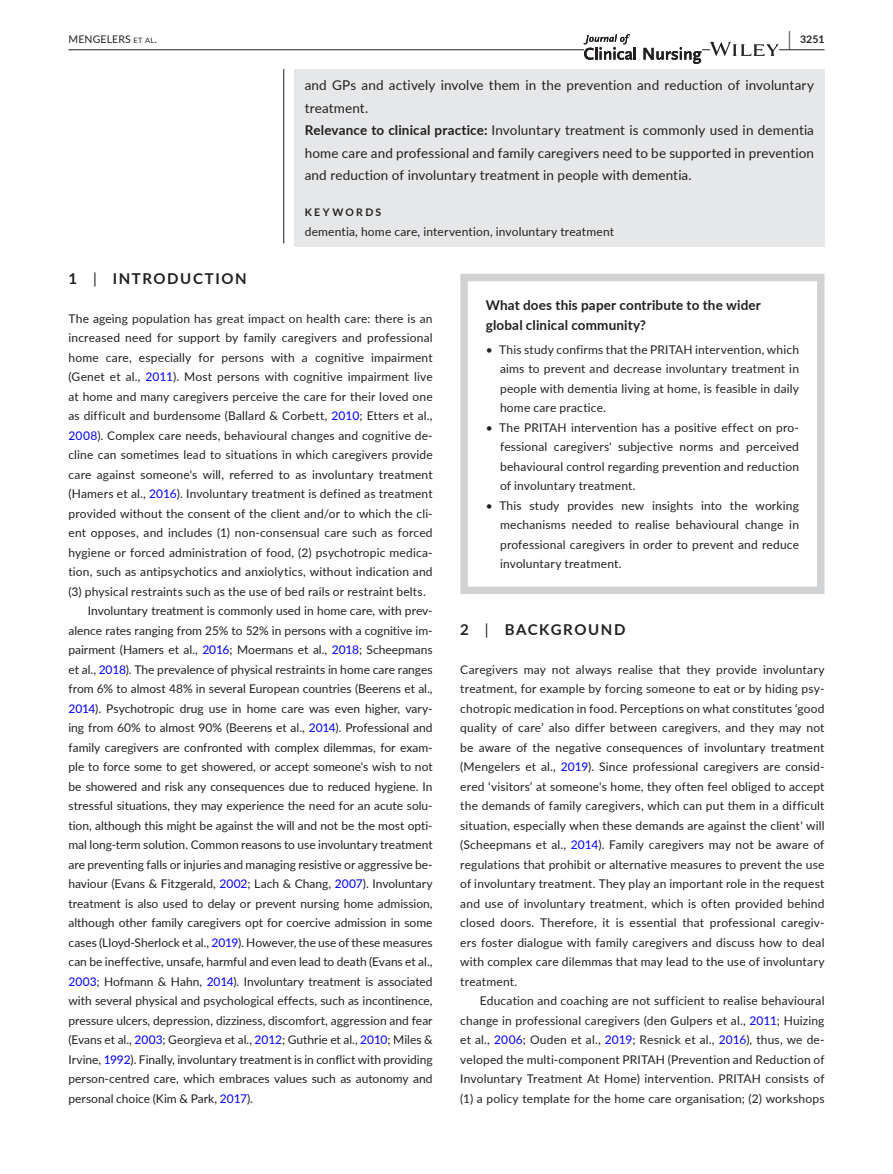
<style>
.page{position:relative;width:893px;height:1174px;background:#fff}
.page>*{position:absolute;margin:0;border:0;box-sizing:border-box;transform-origin:0 0}
.t1{font:700 15px "Lato";letter-spacing:.105em;color:#231f20}
.t2{font:13.5px/22.5px "Lato";letter-spacing:.01em;color:#231f20}
.t3{font:700 13.5px/19.5px "Lato";letter-spacing:.01em;color:#231f20}
.t4{font:12px/19.5px "Lato";letter-spacing:.005em;color:#231f20;text-align:justify}
.t5{font:10.5px "Lato";letter-spacing:.015em;color:#231f20}
.t6{font:700 10.5px "Lato";letter-spacing:.215em;color:#231f20}
.s1{font-size:7.35px}
.s2{font-size:19.5px}
.s3{font-weight:700}
.s4{font-weight:400}
.s5{color:#00f}
</style>
<div class="page">
<hr style="left:68px;top:49px;width:756px;height:1px;background:#231f20">
<div style="left:584px;top:34px;width:117px;height:30px;background:#fff"></div>
<svg style="left:584px;top:34px;width:52px;height:26px"></svg>
<svg style="left:643px;top:47px;width:58px;height:17px"></svg>
<svg style="left:710px;top:42px;width:69px;height:14px"></svg>
<div style="left:294px;top:69px;width:530px;height:177px;background:#e6e7e9"></div>
<hr style="left:283px;top:69px;width:1px;height:174px;background:#231f20">
<div style="left:460px;top:274px;width:364px;height:320px;border:8px solid #d1d2d4"></div>
<p class="t5" style="left:68px;top:31px;width:90px">MENGELERS <span class="s1">et al</span>.</p>
<p class="t6" style="left:789px;top:31px;width:37px"><span class="s2">|</span> 3251</p>
<p class="t2" style="left:305px;top:74px;width:511px">and GPs and actively involve them in the prevention and reduction of involuntary treatment.<br><span class="s3">Relevance to clinical practice:</span> Involuntary treatment is commonly used in dementia home care and professional and family caregivers need to be supported in prevention and reduction of involuntary treatment in people with dementia.</p>
<p class="t6" style="left:305px;top:205px;width:78px">KEYWORDS</p>
<p class="t4" style="left:305px;top:221px;width:311px">dementia, home care, intervention, involuntary treatment</p>
<p class="t1" style="left:68px;top:267px;width:180px">1 <span class="s4">|</span> INTRODUCTION</p>
<p class="t4" style="left:68px;top:308px;width:366px">The ageing population has great impact on health care: there is an</p>
<p class="t4" style="left:68px;top:327px;width:366px">increased need for support by family caregivers and professional</p>
<p class="t4" style="left:68px;top:347px;width:366px">home care, especially for persons with a cognitive impairment</p>
<p class="t4" style="left:68px;top:366px;width:366px">(Genet et al., <span class="s5">2011</span>). Most persons with cognitive impairment live</p>
<p class="t4" style="left:68px;top:386px;width:366px">at home and many caregivers perceive the care for their loved one</p>
<p class="t4" style="left:68px;top:405px;width:366px">as difficult and burdensome (Ballard &amp; Corbett, <span class="s5">2010</span>; Etters et al.,</p>
<p class="t4" style="left:68px;top:425px;width:366px"><span class="s5">2008</span>). Complex care needs, behavioural changes and cognitive de-</p>
<p class="t4" style="left:68px;top:444px;width:366px">cline can sometimes lead to situations in which caregivers provide</p>
<p class="t4" style="left:68px;top:464px;width:366px">care against someone's will, referred to as involuntary treatment</p>
<p class="t4" style="left:68px;top:483px;width:366px">(Hamers et al., <span class="s5">2016</span>). Involuntary treatment is defined as treatment</p>
<p class="t4" style="left:68px;top:503px;width:366px">provided without the consent of the client and/or to which the cli-</p>
<p class="t4" style="left:68px;top:522px;width:366px">ent opposes, and includes (1) non-consensual care such as forced</p>
<p class="t4" style="left:68px;top:542px;width:366px">hygiene or forced administration of food, (2) psychotropic medica-</p>
<p class="t4" style="left:68px;top:561px;width:366px">tion, such as antipsychotics and anxiolytics, without indication and</p>
<p class="t4" style="left:68px;top:581px;width:359px">(3) physical restraints such as the use of bed rails or restraint belts.</p>
<p class="t4" style="left:88px;top:600px;width:346px">Involuntary treatment is commonly used in home care, with prev-</p>
<p class="t4" style="left:68px;top:620px;width:366px">alence rates ranging from 25% to 52% in persons with a cognitive im-</p>
<p class="t4" style="left:68px;top:639px;width:366px">pairment (Hamers et al., <span class="s5">2016</span>; Moermans et al., <span class="s5">2018</span>; Scheepmans</p>
<p class="t4" style="left:68px;top:659px;width:366px">et al., <span class="s5">2018</span>). The prevalence of physical restraints in home care ranges</p>
<p class="t4" style="left:68px;top:678px;width:366px">from 6% to almost 48% in several European countries (Beerens et al.,</p>
<p class="t4" style="left:68px;top:698px;width:366px"><span class="s5">2014</span>). Psychotropic drug use in home care was even higher, vary-</p>
<p class="t4" style="left:68px;top:717px;width:366px">ing from 60% to almost 90% (Beerens et al., <span class="s5">2014</span>). Professional and</p>
<p class="t4" style="left:68px;top:737px;width:366px">family caregivers are confronted with complex dilemmas, for exam-</p>
<p class="t4" style="left:68px;top:756px;width:366px">ple to force some to get showered, or accept someone's wish to not</p>
<p class="t4" style="left:68px;top:776px;width:366px">be showered and risk any consequences due to reduced hygiene. In</p>
<p class="t4" style="left:68px;top:795px;width:366px">stressful situations, they may experience the need for an acute solu-</p>
<p class="t4" style="left:68px;top:815px;width:366px">tion, although this might be against the will and not be the most opti-</p>
<p class="t4" style="left:68px;top:834px;width:366px">mal long-term solution. Common reasons to use involuntary treatment</p>
<p class="t4" style="left:68px;top:854px;width:366px">are preventing falls or injuries and managing resistive or aggressive be-</p>
<p class="t4" style="left:68px;top:873px;width:366px">haviour (Evans &amp; Fitzgerald, <span class="s5">2002</span>; Lach &amp; Chang, <span class="s5">2007</span>). Involuntary</p>
<p class="t4" style="left:68px;top:893px;width:366px">treatment is also used to delay or prevent nursing home admission,</p>
<p class="t4" style="left:68px;top:912px;width:366px">although other family caregivers opt for coercive admission in some</p>
<p class="t4" style="left:68px;top:932px;width:366px">cases (Lloyd-Sherlock et al., <span class="s5">2019</span>). However, the use of these measures</p>
<p class="t4" style="left:68px;top:951px;width:366px">can be ineffective, unsafe, harmful and even lead to death (Evans et al.,</p>
<p class="t4" style="left:68px;top:971px;width:366px"><span class="s5">2003</span>; Hofmann &amp; Hahn, <span class="s5">2014</span>). Involuntary treatment is associated</p>
<p class="t4" style="left:68px;top:990px;width:366px">with several physical and psychological effects, such as incontinence,</p>
<p class="t4" style="left:68px;top:1010px;width:366px">pressure ulcers, depression, dizziness, discomfort, aggression and fear</p>
<p class="t4" style="left:68px;top:1029px;width:366px">(Evans et al., <span class="s5">2003</span>; Georgieva et al., <span class="s5">2012</span>; Guthrie et al., <span class="s5">2010</span>; Miles &amp;</p>
<p class="t4" style="left:68px;top:1049px;width:366px">Irvine, <span class="s5">1992</span>). Finally, involuntary treatment is in conflict with providing</p>
<p class="t4" style="left:68px;top:1068px;width:366px">person-centred care, which embraces values such as autonomy and</p>
<p class="t4" style="left:68px;top:1088px;width:186px">personal choice (Kim &amp; Park, <span class="s5">2017</span>).</p>
<p class="t3" style="left:486px;top:295px;width:277px">What does this paper contribute to the wider global clinical community?</p>
<p class="t4" style="left:500px;top:339px;width:300px;text-indent:-14px">• This study confirms that the PRITAH intervention, which aims to prevent and decrease involuntary treatment in people with dementia living at home, is feasible in daily home care practice.</p>
<p class="t4" style="left:500px;top:417px;width:300px;text-indent:-14px">• The PRITAH intervention has a positive effect on pro&shy;fessional caregivers' subjective norms and perceived behavioural control regarding prevention and reduction of involuntary treatment.</p>
<p class="t4" style="left:500px;top:495px;width:300px;text-indent:-14px">• This study provides new insights into the working mechanisms needed to realise behavioural change in professional caregivers in order to prevent and reduce involuntary treatment.</p>
<p class="t1" style="left:460px;top:618px;width:167px">2 <span class="s4">|</span> BACKGROUND</p>
<p class="t4" style="left:460px;top:659px;width:366px">Caregivers may not always realise that they provide involuntary treatment, for example by forcing someone to eat or by hiding psy&shy;chotropic medication in food. Perceptions on what constitutes ‘good quality of care’ also differ between caregivers, and they may not be aware of the negative consequences of involuntary treatment (Mengelers et al., <span class="s5">2019</span>). Since professional caregivers are consid&shy;ered ‘visitors’ at someone's home, they often feel obliged to accept the demands of family caregivers, which can put them in a difficult situation, especially when these demands are against the client' will (Scheepmans et al., <span class="s5">2014</span>). Family caregivers may not be aware of regulations that prohibit or alternative measures to prevent the use of involuntary treatment. They play an important role in the request and use of involuntary treatment, which is often provided behind closed doors. Therefore, it is essential that professional caregiv&shy;ers foster dialogue with family caregivers and discuss how to deal with complex care dilemmas that may lead to the use of involuntary treatment.</p>
<p class="t4" style="left:460px;top:990px;width:366px;text-indent:20px">Education and coaching are not sufficient to realise behavioural change in professional caregivers (den Gulpers et al., <span class="s5">2011</span>; Huizing et al., <span class="s5">2006</span>; Ouden et al., <span class="s5">2019</span>; Resnick et al., <span class="s5">2016</span>), thus, we de&shy;veloped the multi-component PRITAH (Prevention and Reduction of Involuntary Treatment At Home) intervention. PRITAH consists of (1) a policy template for the home care organisation; (2) workshops</p>
</div>
